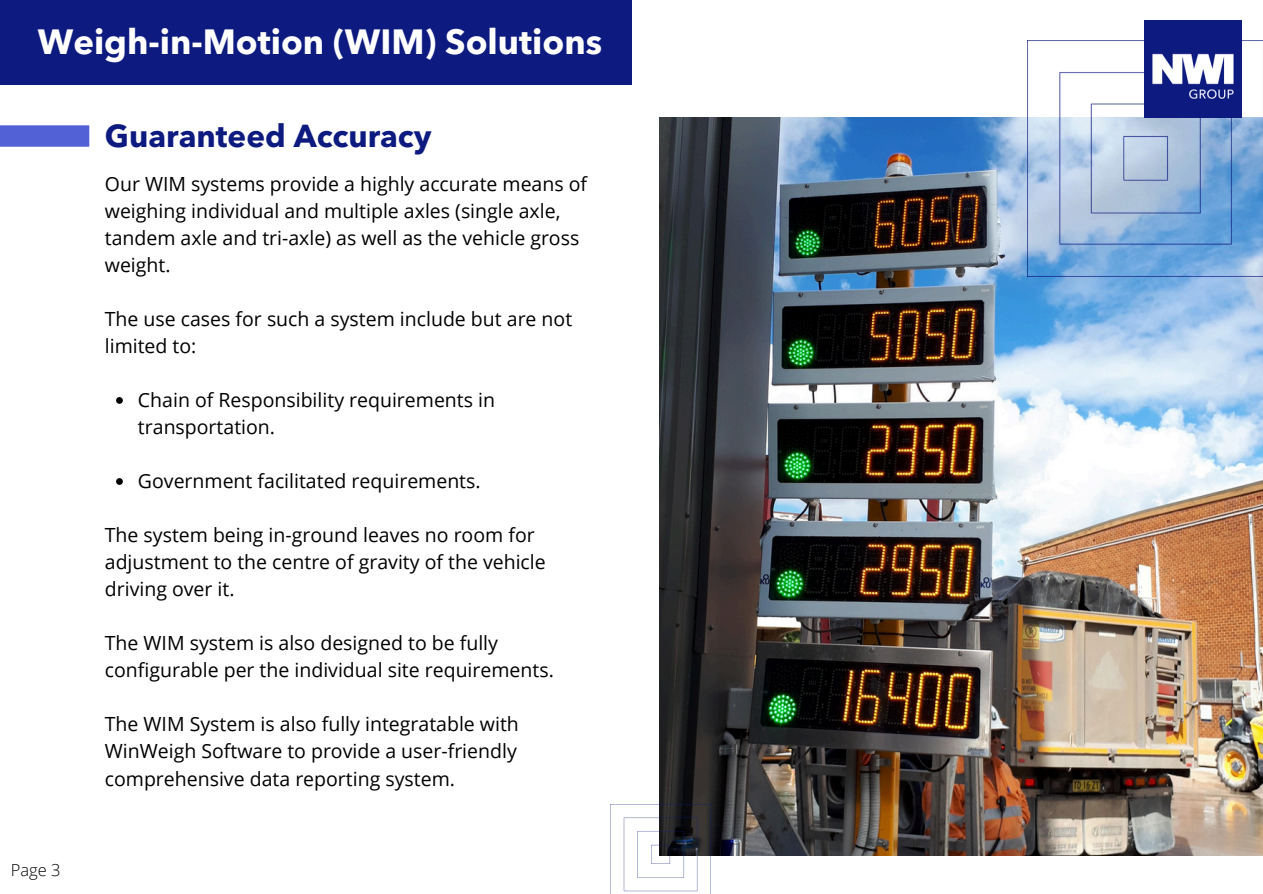
<style>
.page{position:relative;width:1263px;height:894px;background:#fff}
.page>*{position:absolute;margin:0;border:0;box-sizing:border-box;transform-origin:0 0}
.t1{font:700 34.65px "Avenir Next LT Pro";color:#fff}
.t2{font:700 31.5px "Avenir Next LT Pro";color:#0d1a80}
.t3{font:19.5px/27px "Open Sans";color:#000}
.t4{font:300 16.5px "Open Sans";color:#000}
</style>
<div class="page">
<div style="left:0;top:125px;width:89px;height:22px;background:#5261d5"></div>
<img style="left:660px;top:117px;width:603px;height:738px">
<img style="left:1027px;top:40px;width:236px;height:236px">
<img style="left:1144px;top:20px;width:97px;height:97px">
<svg style="left:116px;top:397px;width:7px;height:6px"></svg>
<svg style="left:116px;top:478px;width:7px;height:6px"></svg>
<div style="left:0;top:0;width:631px;height:85px;background:#0d1a80"></div>
<img style="left:610px;top:804px;width:100px;height:89px">
<p class="t1" style="left:38px;top:28px;width:566px">Weigh-in-Motion (WIM) Solutions</p>
<p class="t2" style="left:105px;top:123px;width:328px">Guaranteed Accuracy</p>
<h1 class="t4" style="left:11px;top:858px;width:51px">Page 3</h1>
<p class="t3" style="left:105px;top:170px;width:484px">Our WIM systems provide a highly accurate means of weighing individual and multiple axles (single axle, tandem axle and tri-axle) as well as the vehicle gross weight.</p>
<p class="t3" style="left:105px;top:305px;width:469px">The use cases for such a system include but are not limited to:</p>
<h1 class="t3" style="left:138px;top:386px;width:359px">Chain of Responsibility requirements in transportation.</h1>
<p class="t3" style="left:138px;top:467px;width:344px">Government facilitated requirements.</p>
<h2 class="t3" style="left:105px;top:521px;width:442px">The system being in-ground leaves no room for adjustment to the centre of gravity of the vehicle driving over it.</h2>
<h2 class="t3" style="left:105px;top:629px;width:450px">The WIM system is also designed to be fully configurable per the individual site requirements.</h2>
<p class="t3" style="left:105px;top:710px;width:415px;text-align:justify">The WIM System is also fully integratable with WinWeigh Software to provide a user-friendly comprehensive data reporting system.</p>
</div>
